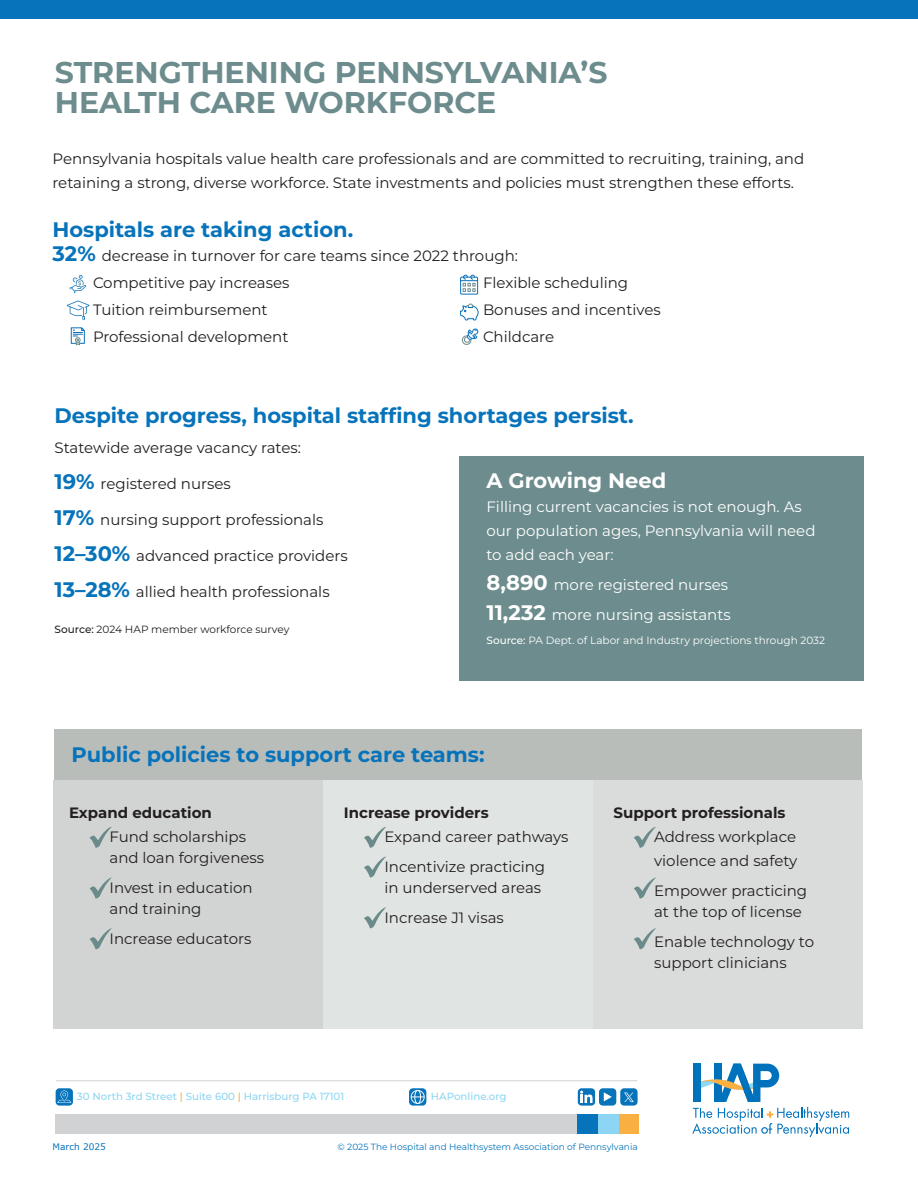
<style>
.page{position:relative;width:918px;height:1188px;background:#fff}
.page>*{position:absolute;margin:0;border:0;box-sizing:border-box;transform-origin:0 0}
.t1{font:700 30px "Montserrat";color:#6d8c8d}
.t2{font:700 21px "Montserrat";color:#0673ba}
.t3{font:700 21px "Montserrat";color:#fff}
.t4{font:15px/21px "Montserrat";color:#231f20}
.t5{font:15px/24px "Montserrat";color:#fff}
.t6{font:700 15px "Montserrat";color:#231f20}
.t7{font:10.5px "Montserrat";color:#fff}
.t8{font:10.5px "Montserrat";color:#231f20}
.t9{font:500 10.35px "Montserrat";color:#8cd5f4}
.t10{font:9px "Montserrat";color:#0673ba}
.t11{font:9px "Verdana";color:#0673ba}
.s1{font-weight:700;font-size:21px;color:#0673ba}
.s2{font-weight:500}
.s3{font-weight:700;font-size:21px}
.s4{color:#faaf42}
</style>
<div class="page">
<div style="left:55px;top:1114px;width:523px;height:20px;background:#d1d2d4"></div>
<div style="left:618px;top:1114px;width:20px;height:20px;background:#faaf42"></div>
<div style="left:598px;top:1114px;width:20px;height:20px;background:#8cd5f4"></div>
<div style="left:578px;top:1114px;width:20px;height:20px;background:#0673ba"></div>
<hr style="left:56px;top:1080px;width:581px;height:1px;background:#d1d2d4">
<svg style="left:692px;top:1064px;width:157px;height:73px"></svg>
<div style="left:620px;top:1088px;width:18px;height:18px;background:#0673ba;border-radius:4px"></div>
<svg style="left:624px;top:1093px;width:10px;height:9px"></svg>
<div style="left:578px;top:1088px;width:17px;height:18px;background:#0673ba;border-radius:4px"></div>
<svg style="left:580px;top:1091px;width:13px;height:12px"></svg>
<div style="left:599px;top:1088px;width:17px;height:18px;background:#0673ba;border-radius:4px"></div>
<svg style="left:604px;top:1092px;width:8px;height:9px"></svg>
<svg style="left:409px;top:1088px;width:17px;height:18px"></svg>
<svg style="left:411px;top:1090px;width:14px;height:14px"></svg>
<div style="left:56px;top:1088px;width:17px;height:18px;background:#0673ba;border-radius:4px"></div>
<svg style="left:57px;top:1091px;width:14px;height:12px"></svg>
<div style="left:55px;top:729px;width:807px;height:51px;background:#b9bdba"></div>
<div style="left:0;top:0;width:918px;height:18px;background:#0673ba"></div>
<div style="left:459px;top:456px;width:405px;height:225px;background:#6d8c8d"></div>
<div style="left:323px;top:780px;width:269px;height:249px;background:#e0e4e2"></div>
<div style="left:53px;top:780px;width:270px;height:249px;background:#d1d4d2"></div>
<div style="left:593px;top:780px;width:269px;height:249px;background:#d9dcda"></div>
<svg style="left:67px;top:301px;width:23px;height:19px"></svg>
<svg style="left:69px;top:275px;width:17px;height:18px"></svg>
<svg style="left:71px;top:327px;width:14px;height:19px"></svg>
<div style="left:460px;top:277px;width:18px;height:17px;border:1px solid #0971ba"></div>
<svg style="left:461px;top:275px;width:17px;height:17px"></svg>
<svg style="left:461px;top:328px;width:18px;height:17px"></svg>
<svg style="left:460px;top:303px;width:19px;height:18px"></svg>
<svg style="left:90px;top:827px;width:22px;height:21px"></svg>
<svg style="left:364px;top:827px;width:22px;height:21px"></svg>
<svg style="left:634px;top:827px;width:22px;height:21px"></svg>
<svg style="left:90px;top:877px;width:22px;height:22px"></svg>
<svg style="left:364px;top:856px;width:22px;height:22px"></svg>
<svg style="left:634px;top:877px;width:22px;height:22px"></svg>
<svg style="left:90px;top:928px;width:22px;height:21px"></svg>
<svg style="left:364px;top:907px;width:22px;height:21px"></svg>
<svg style="left:634px;top:928px;width:22px;height:21px"></svg>
<p class="t1" style="left:55px;top:51px;width:554px">STRENGTHENING PENNSYLVANIA’S</p>
<p class="t1" style="left:55px;top:81px;width:443px">HEALTH CARE WORKFORCE</p>
<p class="t4" style="left:52px;top:148px;width:753px;line-height:24px">Pennsylvania hospitals value health care professionals and are committed to recruiting, training, and retaining a strong, diverse workforce. State investments and policies must strengthen these efforts.</p>
<p class="t2" style="left:52px;top:215px;width:302px">Hospitals are taking action.</p>
<p class="t4" style="left:52px;top:246px;width:467px"><span class="s1">32%</span> decrease in turnover for care teams since 2022 through:</p>
<p class="t4" style="left:80px;top:273px;width:211px"><span class="s1">•</span> Competitive pay increases</p>
<p class="t4" style="left:80px;top:300px;width:190px"><span class="s1">•</span> Tuition reimbursement</p>
<p class="t4" style="left:80px;top:327px;width:211px"><span class="s1">•</span> Professional development</p>
<p class="t4" style="left:470px;top:273px;width:160px"><span class="s1">•</span> Flexible scheduling</p>
<p class="t4" style="left:470px;top:300px;width:193px"><span class="s1">•</span> Bonuses and incentives</p>
<p class="t4" style="left:470px;top:327px;width:86px"><span class="s1">•</span> Childcare</p>
<p class="t2" style="left:55px;top:401px;width:581px">Despite progress, hospital staffing shortages persist.</p>
<p class="t4" style="left:55px;top:438px;width:248px">Statewide average vacancy rates:</p>
<p class="t4" style="left:55px;top:474px;width:178px"><span class="s1">19%</span> registered nurses</p>
<p class="t4" style="left:55px;top:510px;width:270px"><span class="s1">17%</span> nursing support professionals</p>
<p class="t4" style="left:55px;top:546px;width:295px"><span class="s1">12–30%</span> advanced practice providers</p>
<p class="t4" style="left:55px;top:582px;width:277px"><span class="s1">13–28%</span> allied health professionals</p>
<p class="t8" style="left:55px;top:622px;width:236px"><span class="s2">Source:</span> 2024 HAP member workforce survey</p>
<p class="t3" style="left:486px;top:465px;width:181px">A Growing Need</p>
<p class="t5" style="left:486px;top:495px;width:331px">Filling current vacancies is not enough. As our population ages, Pennsylvania will need to add each year:</p>
<p class="t5" style="left:486px;top:573px;width:243px"><span class="s3">8,890</span> more registered nurses</p>
<p class="t5" style="left:486px;top:603px;width:246px"><span class="s3">11,232</span> more nursing assistants</p>
<p class="t7" style="left:486px;top:633px;width:340px"><span class="s2">Source:</span> PA Dept. of Labor and Industry projections through 2032</p>
<p class="t2" style="left:71px;top:739px;width:415px">Public policies to support care teams:</p>
<p class="t6" style="left:69px;top:802px;width:144px">Expand education</p>
<p class="t4" style="left:110px;top:828px;width:156px">Fund scholarships and loan forgiveness</p>
<p class="t4" style="left:110px;top:879px;width:145px">Invest in education and training</p>
<p class="t4" style="left:110px;top:930px;width:144px">Increase educators</p>
<p class="t6" style="left:344px;top:802px;width:146px">Increase providers</p>
<p class="t4" style="left:384px;top:828px;width:186px">Expand career pathways</p>
<p class="t4" style="left:384px;top:858px;width:162px">Incentivize practicing in underserved areas</p>
<p class="t4" style="left:384px;top:909px;width:121px">Increase J1 visas</p>
<p class="t6" style="left:614px;top:802px;width:173px">Support professionals</p>
<p class="t4" style="left:654px;top:826px;width:145px;line-height:24px">Address workplace violence and safety</p>
<p class="t4" style="left:654px;top:882px;width:155px">Empower practicing at the top of license</p>
<p class="t4" style="left:654px;top:933px;width:162px">Enable technology to support clinicians</p>
<p class="t9" style="left:77px;top:1089px;width:269px">30 North 3rd Street <span class="s4">|</span> Suite 600 <span class="s4">|</span> Harrisburg PA 17101</p>
<p class="t9" style="left:431px;top:1089px;width:77px">HAPonline.org</p>
<p class="t11" style="left:53px;top:1141px;width:55px">March 2025</p>
<p class="t10" style="left:338px;top:1140px;width:302px">© 2025 The Hospital and Healthsystem Association of Pennsylvania</p>
</div>
